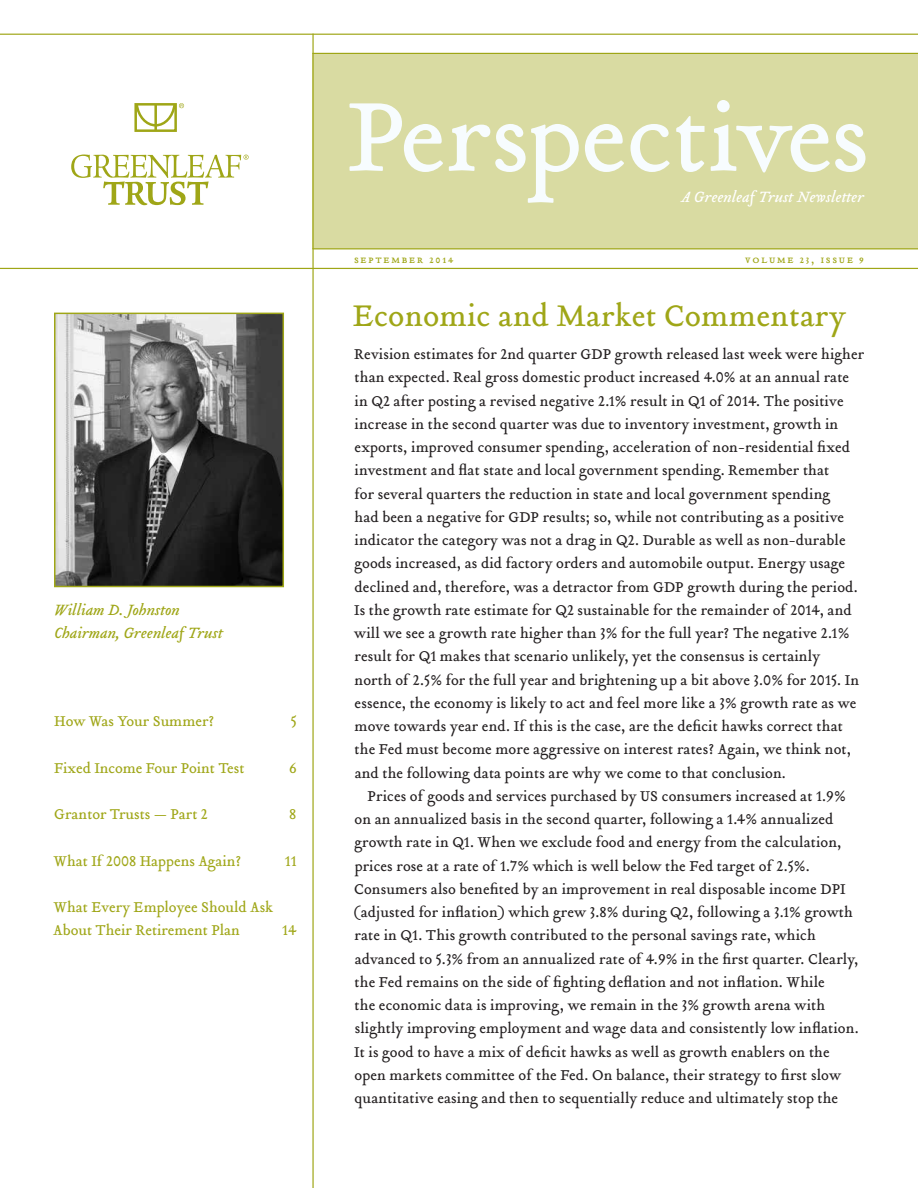
<style>
.page{position:relative;width:918px;height:1188px;background:#fff}
.page>*{position:absolute;margin:0;border:0;box-sizing:border-box;transform-origin:0 0}
.Economic_Commentary{font:33px "Tribute Roman";letter-spacing:.005em;color:#9fa617}
.Bill_Johnston_photo{font:italic 16.5px "Tribute";letter-spacing:-.005em;color:#9fa617}
.t1{font:italic 16.5px "Tribute";letter-spacing:-.005em;color:#fff}
.Article_Body_1st_Par{font:15.75px/23.2px "Tribute Roman";letter-spacing:.005em;color:#231f20}
.Article_Body_Copy{font:15.75px/23.2px "Tribute Roman";letter-spacing:.005em;color:#231f20}
.TOC_Sidebar_Page_1{font:15.75px/23.2px "Tribute Roman";letter-spacing:-.005em;color:#9fa617}
.TOC_Sidebar_Page_1-2{font:12px "Tribute Roman Small Caps";letter-spacing:.145em;color:#9fa617}
</style>
<div class="page">
<div style="left:313px;top:54px;width:605px;height:195px;background:#d9dba2"></div>
<svg style="left:350px;top:103px;width:93px;height:69px"></svg>
<svg style="left:449px;top:124px;width:130px;height:79px"></svg>
<svg style="left:585px;top:124px;width:39px;height:48px"></svg>
<svg style="left:630px;top:124px;width:40px;height:48px"></svg>
<svg style="left:676px;top:116px;width:29px;height:56px"></svg>
<svg style="left:711px;top:100px;width:155px;height:73px"></svg>
<hr style="left:0;top:34px;width:918px;height:1px;background:#9fa617">
<hr style="left:0;top:268px;width:918px;height:1px;background:#9fa617">
<hr style="left:312px;top:34px;width:2px;height:1154px;background:#9fa617">
<hr style="left:312px;top:53px;width:606px;height:1px;background:#9fa617">
<hr style="left:312px;top:248px;width:606px;height:1px;background:#9fa617">
<div style="left:134px;top:103px;width:43px;height:29px;border:3px solid #9fa617"></div>
<svg style="left:71px;top:154px;width:177px;height:51px"></svg>
<svg style="left:134px;top:103px;width:50px;height:27px"></svg>
<img style="left:57px;top:316px;width:224px;height:268px">
<div style="left:54px;top:313px;width:230px;height:274px;border:2px solid #9fa617"></div>
<p class="Bill_Johnston_photo" style="left:54px;top:599px;width:127px">William D. Johnston</p>
<p class="Bill_Johnston_photo" style="left:54px;top:622px;width:170px">Chairman, Greenleaf Trust</p>
<p class="TOC_Sidebar_Page_1" style="left:54px;top:709px;width:162px">How Was Your Summer?</p>
<p class="TOC_Sidebar_Page_1" style="left:291px;top:709px;width:8px">5</p>
<p class="TOC_Sidebar_Page_1" style="left:54px;top:756px;width:192px">Fixed Income Four Point Test</p>
<p class="TOC_Sidebar_Page_1" style="left:289px;top:756px;width:9px">6</p>
<p class="TOC_Sidebar_Page_1" style="left:54px;top:802px;width:155px">Grantor Trusts — Part 2</p>
<p class="TOC_Sidebar_Page_1" style="left:289px;top:802px;width:9px">8</p>
<p class="TOC_Sidebar_Page_1" style="left:53px;top:849px;width:189px">What If 2008 Happens Again?</p>
<p class="TOC_Sidebar_Page_1" style="left:285px;top:849px;width:14px">11</p>
<p class="TOC_Sidebar_Page_1" style="left:53px;top:895px;width:221px">What Every Employee Should Ask<br>About Their Retirement Plan</p>
<p class="TOC_Sidebar_Page_1" style="left:282px;top:919px;width:16px">14</p>
<p class="t1" style="left:681px;top:185px;width:185px">A Greenleaf Trust Newsletter</p>
<p class="TOC_Sidebar_Page_1-2" style="left:354px;top:251px;width:101px">september 2014</p>
<p class="TOC_Sidebar_Page_1-2" style="left:745px;top:251px;width:120px">volume 23, issue 9</p>
<p class="Economic_Commentary" style="left:353px;top:294px;width:494px">Economic and Market Commentary</p>
<p class="Article_Body_1st_Par" style="left:354px;top:342px;width:512px">Revision estimates for 2nd quarter GDP growth released last week were higher than expected. Real gross domestic product increased 4.0% at an annual rate in Q2 after posting a revised negative 2.1% result in Q1 of 2014. The positive increase in the second quarter was due to inventory investment, growth in exports, improved consumer spending, acceleration of non-residential fixed investment and flat state and local government spending. Remember that<br>for several quarters the reduction in state and local government spending<br>had been a negative for GDP results; so, while not contributing as a positive indicator the category was not a drag in Q2. Durable as well as non-durable goods increased, as did factory orders and automobile output. Energy usage declined and, therefore, was a detractor from GDP growth during the period.<br>Is the growth rate estimate for Q2 sustainable for the remainder of 2014, and will we see a growth rate higher than 3% for the full year? The negative 2.1% result for Q1 makes that scenario unlikely, yet the consensus is certainly<br>north of 2.5% for the full year and brightening up a bit above 3.0% for 2015. In essence, the economy is likely to act and feel more like a 3% growth rate as we move towards year end. If this is the case, are the deficit hawks correct that the Fed must become more aggressive on interest rates? Again, we think not, and the following data points are why we come to that conclusion.</p>
<p class="Article_Body_Copy" style="left:354px;top:784px;width:507px;text-indent:14px">Prices of goods and services purchased by US consumers increased at 1.9% on an annualized basis in the second quarter, following a 1.4% annualized growth rate in Q1. When we exclude food and energy from the calculation, prices rose at a rate of 1.7% which is well below the Fed target of 2.5%.<br>Consumers also benefited by an improvement in real disposable income DPI (adjusted for inflation) which grew 3.8% during Q2, following a 3.1% growth rate in Q1. This growth contributed to the personal savings rate, which advanced to 5.3% from an annualized rate of 4.9% in the first quarter. Clearly, the Fed remains on the side of fighting deflation and not inflation. While<br>the economic data is improving, we remain in the 3% growth arena with slightly improving employment and wage data and consistently low inflation.<br>It is good to have a mix of deficit hawks as well as growth enablers on the open markets committee of the Fed. On balance, their strategy to first slow quantitative easing and then to sequentially reduce and ultimately stop the</p>
</div>
